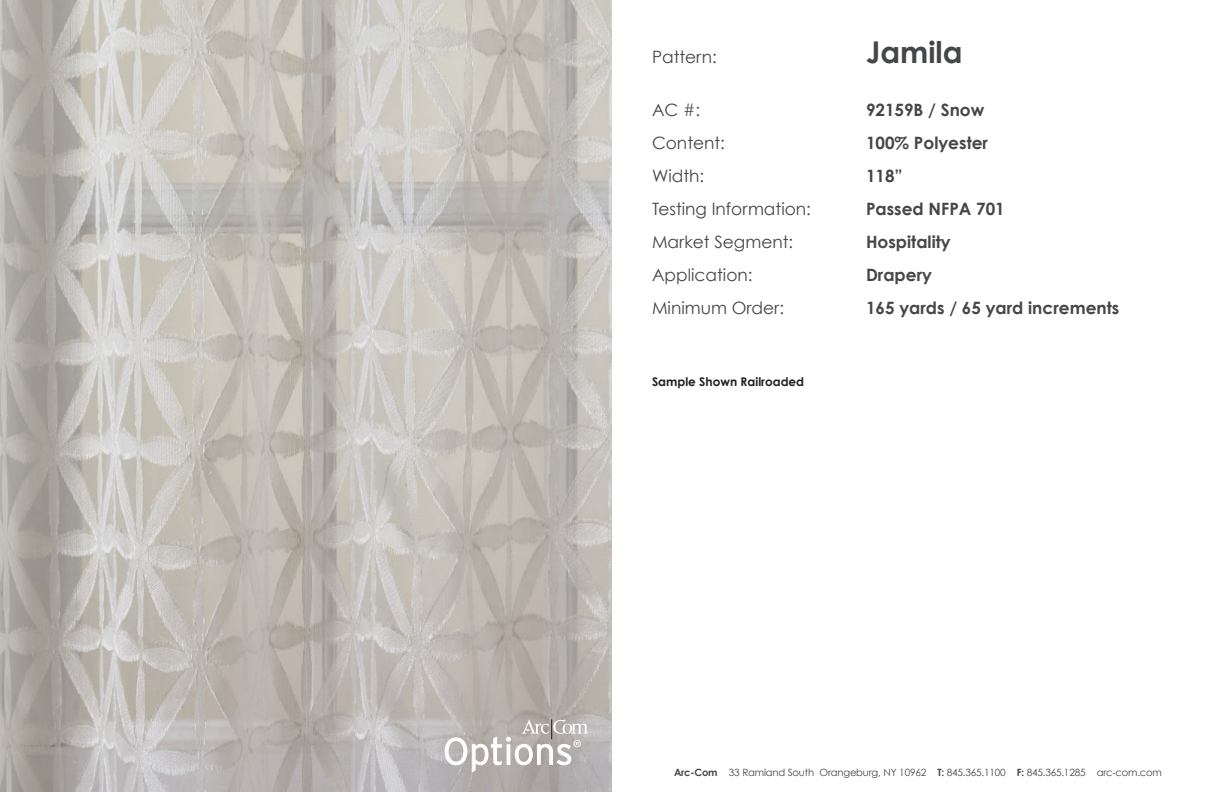
<style>
.page{position:relative;width:1224px;height:792px;background:#fff}
.page>*{position:absolute;margin:0;border:0;box-sizing:border-box;transform-origin:0 0}
.t1{font:700 30px "Century Gothic";color:#454647}
.t2{font:21.7px "Myriad Pro";color:#fff}
.t3{font:17px "Century Gothic";color:#454647}
.t4{font:700 17px "Century Gothic";color:#454647}
.t5{font:700 12px "Century Gothic";color:#231f20}
.t6{font:10px "Century Gothic";letter-spacing:-.02em;color:#454647}
.s1{font-weight:700}
</style>
<div class="page">
<img style="left:0;top:0;width:612px;height:792px">
<svg style="left:445px;top:719px;width:143px;height:53px"></svg>
<p class="t3" style="left:652px;top:46px;width:66px">Pattern:</p>
<h1 class="t1" style="left:866px;top:33px;width:98px">Jamila</h1>
<p class="t3" style="left:652px;top:99px;width:50px">AC #:</p>
<p class="t4" style="left:866px;top:99px;width:120px">92159B / Snow</p>
<p class="t3" style="left:652px;top:132px;width:74px">Content:</p>
<p class="t4" style="left:866px;top:132px;width:124px">100% Polyester</p>
<p class="t3" style="left:652px;top:165px;width:54px">Width:</p>
<p class="t4" style="left:866px;top:165px;width:38px">118”</p>
<p class="t3" style="left:652px;top:198px;width:160px">Testing Information:</p>
<p class="t4" style="left:866px;top:198px;width:140px">Passed NFPA 701</p>
<p class="t3" style="left:652px;top:231px;width:143px">Market Segment:</p>
<p class="t4" style="left:866px;top:231px;width:86px">Hospitality</p>
<p class="t3" style="left:652px;top:264px;width:102px">Application:</p>
<p class="t4" style="left:866px;top:264px;width:67px">Drapery</p>
<p class="t3" style="left:652px;top:297px;width:134px">Minimum Order:</p>
<p class="t4" style="left:866px;top:297px;width:255px">165 yards / 65 yard increments</p>
<p class="t5" style="left:652px;top:374px;width:154px">Sample Shown Railroaded</p>
<p class="t2" style="left:573px;top:734px;width:11px">®</p>
<p class="t6" style="left:674px;top:766px;width:489px"><span class="s1">Arc-Com</span> 33 Ramland South Orangeburg, NY 10962 <span class="s1">T:</span> 845.365.1100 <span class="s1">F:</span> 845.365.1285 arc-com.com</p>
</div>
